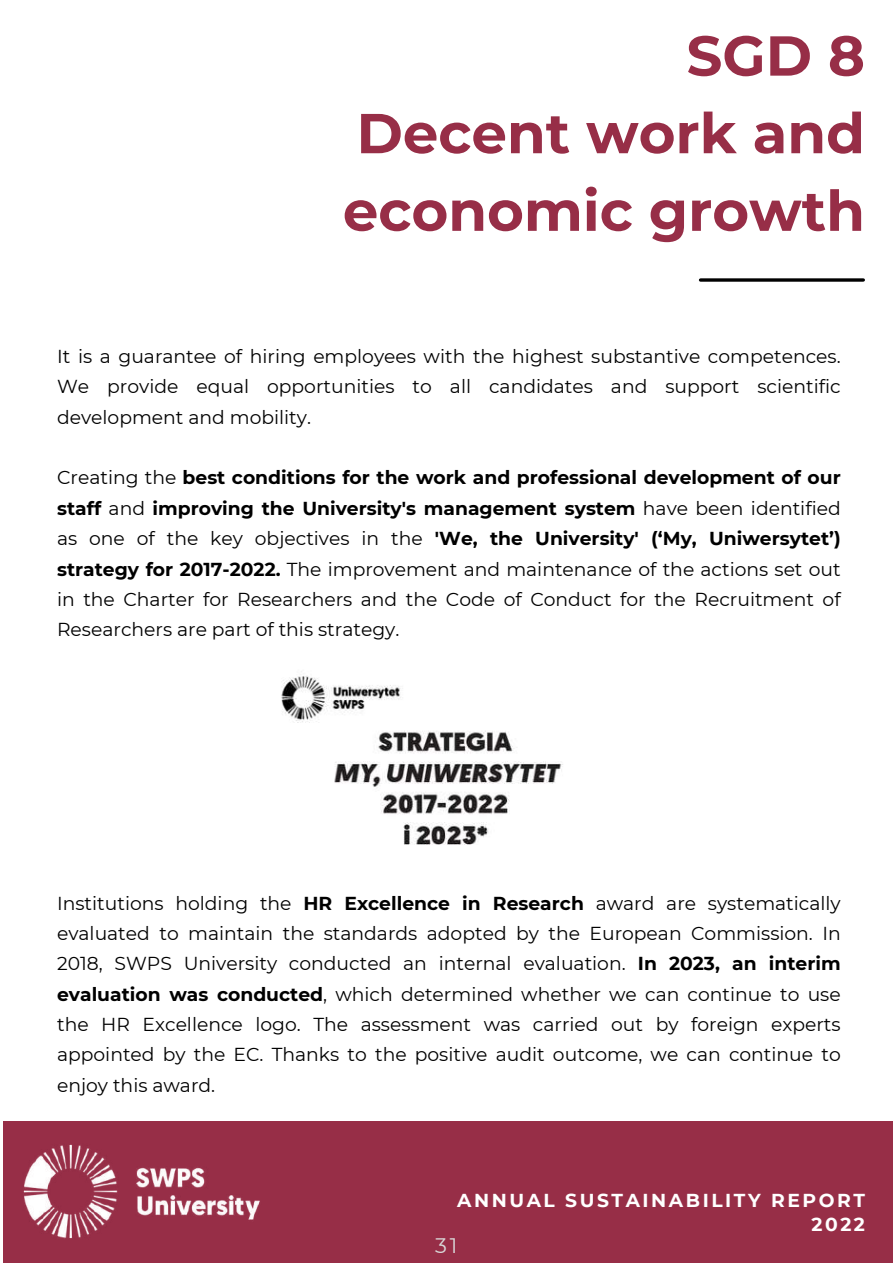
<style>
.page{position:relative;width:893px;height:1264px;background:#fff}
.page>*{position:absolute;margin:0;border:0;box-sizing:border-box;transform-origin:0 0}
.t1{font:700 56.1px/77.6px "Montserrat";color:#972e47;text-align:justify}
.t2{font:21px "Montserrat";color:#d9d9d9}
.t3{font:18.75px/30.3px "Montserrat";color:#000;text-align:justify}
.t4{font:700 18.75px/24.8px "Montserrat";letter-spacing:.135em;color:#fff;text-align:right}
.s1{font-weight:700}
</style>
<div class="page">
<svg style="left:700px;top:278px;width:163px;height:4px"></svg>
<div style="left:3px;top:1121px;width:889px;height:141px;background:#972e47"></div>
<img style="left:23px;top:1144px;width:237px;height:95px">
<img style="left:281px;top:671px;width:282px;height:174px">
<h1 class="t1" style="left:343px;top:17px;width:523px;text-indent:343px">SGD 8<br>Decent work and economic growth</h1>
<p class="t3" style="left:57px;top:341px;width:785px">It is a guarantee of hiring employees with the highest substantive competences.<br>We provide equal opportunities to all candidates and support scientific development and mobility.</p>
<p class="t3" style="left:57px;top:462px;width:785px">Creating the <span class="s1">best conditions for the work and professional development of our staff</span> and <span class="s1">improving the University's management system</span> have been identified as one of the key objectives in the <span class="s1">'We, the University' (‘My, Uniwersytet’) strategy for 2017-2022.</span> The improvement and maintenance of the actions set out in the Charter for Researchers and the Code of Conduct for the Recruitment of Researchers are part of this strategy.</p>
<p class="t3" style="left:57px;top:887px;width:785px">Institutions holding the <span class="s1">HR Excellence in Research</span> award are systematically evaluated to maintain the standards adopted by the European Commission. In 2018, SWPS University conducted an internal evaluation. <span class="s1">In 2023, an interim evaluation was conducted</span>, which determined whether we can continue to use the HR Excellence logo. The assessment was carried out by foreign experts appointed by the EC. Thanks to the positive audit outcome, we can continue to enjoy this award.</p>
<p class="t4" style="left:457px;top:1187px;width:409px">ANNUAL SUSTAINABILITY REPORT<br>2022</p>
<p class="t2" style="left:435px;top:1232px;width:24px">31</p>
</div>
